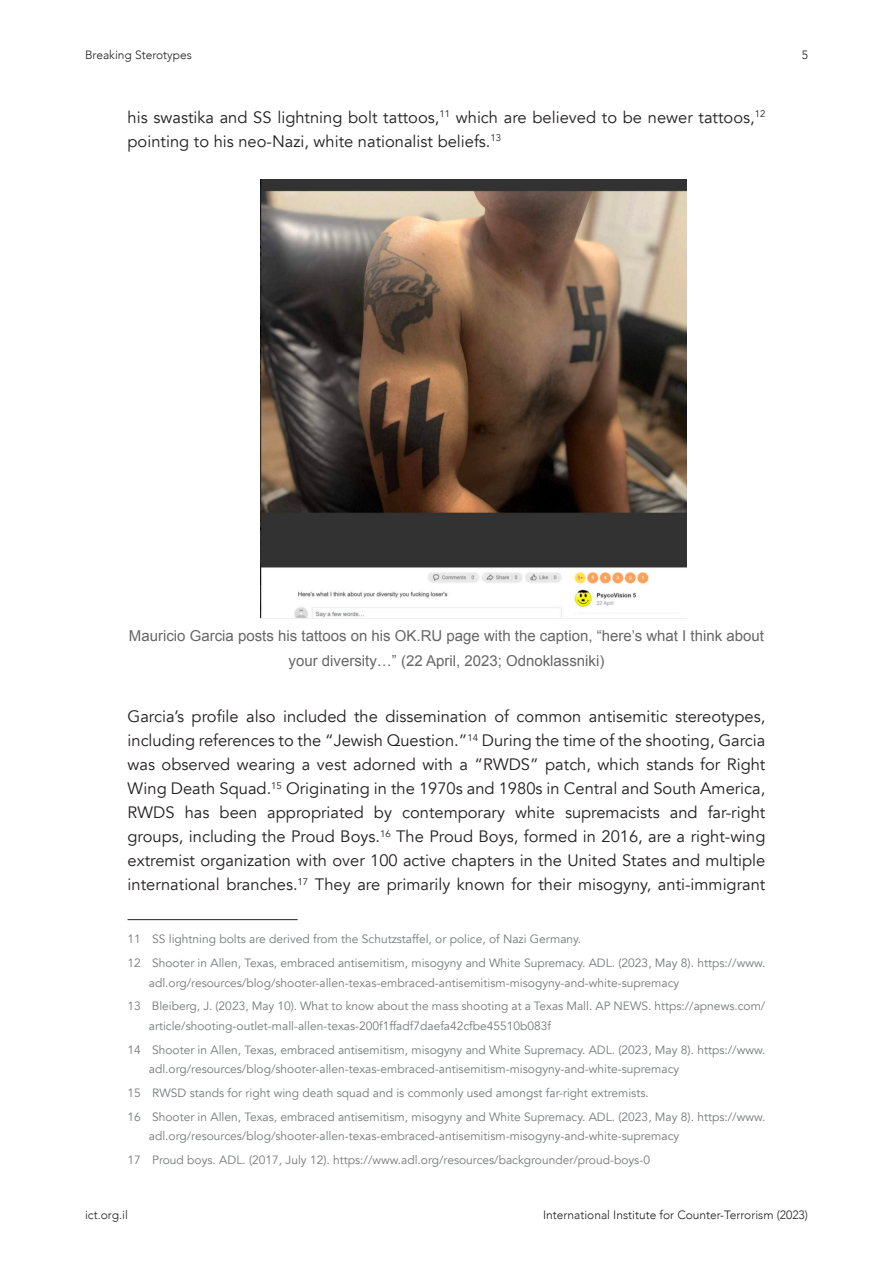
<style>
.page{position:relative;width:893px;height:1263px;background:#fff}
.page>*{position:absolute;margin:0;border:0;box-sizing:border-box;transform-origin:0 0}
.Body{font:16.5px/24px "Avenir";color:#231f20}
.Subtitle{font:15px/24.8px "Arial";color:#666;text-align:center}
.Footnotes{font:12px/19.5px "Avenir";color:#76787b}
.t1{font:300 12px "Avenir";color:#231f20}
</style>
<div class="page">
<img style="left:260px;top:180px;width:427px;height:438px">
<hr style="left:128px;top:919px;width:170px;height:1px;background:#231f20">
<p class="t1" style="left:85px;top:48px;width:108px">Breaking Sterotypes</p>
<p class="Body" style="left:128px;top:105px;width:639px">his swastika and SS lightning bolt tattoos,<sup>11</sup> which are believed to be newer tattoos,<sup>12 </sup>pointing to his neo-Nazi, white nationalist beliefs.<sup>13</sup></p>
<p class="t1" style="left:802px;top:48px;width:8px">5</p>
<p class="Subtitle" style="left:129px;top:623px;width:637px">Mauricio Garcia posts his tattoos on his OK.RU page with the caption, “here’s what I think about your diversity…” (22 April, 2023; Odnoklassniki)</p>
<p class="Body" style="left:128px;top:705px;width:639px;text-align:justify">Garcia’s profile also included the dissemination of common antisemitic stereotypes, including references to the “Jewish Question.”<sup>14</sup> During the time of the shooting, Garcia was observed wearing a vest adorned with a “RWDS” patch, which stands for Right Wing Death Squad.<sup>15</sup> Originating in the 1970s and 1980s in Central and South America, RWDS has been appropriated by contemporary white supremacists and far-right groups, including the Proud Boys.<sup>16</sup> The Proud Boys, formed in 2016, are a right-wing extremist organization with over 100 active chapters in the United States and multiple international branches.<sup>17</sup> They are primarily known for their misogyny, anti-immigrant</p>
<p class="Footnotes" style="left:128px;top:930px;width:455px">11 SS lightning bolts are derived from the Schutzstaffel, or police, of Nazi Germany.</p>
<p class="Footnotes" style="left:149px;top:953px;width:618px;text-indent:-21px">12 Shooter in Allen, Texas, embraced antisemitism, misogyny and White Supremacy. ADL. (2023, May 8). https://www. adl.org/resources/blog/shooter-allen-texas-embraced-antisemitism-misogyny-and-white-supremacy</p>
<p class="Footnotes" style="left:149px;top:997px;width:618px;text-indent:-21px">13 Bleiberg, J. (2023, May 10). What to know about the mass shooting at a Texas Mall. AP NEWS. https://apnews.com/ article/shooting-outlet-mall-allen-texas-200f1ffadf7daefa42cfbe45510b083f</p>
<p class="Footnotes" style="left:149px;top:1040px;width:618px;text-indent:-21px">14 Shooter in Allen, Texas, embraced antisemitism, misogyny and White Supremacy. ADL. (2023, May 8). https://www. adl.org/resources/blog/shooter-allen-texas-embraced-antisemitism-misogyny-and-white-supremacy</p>
<p class="Footnotes" style="left:128px;top:1083px;width:523px">15 RWSD stands for right wing death squad and is commonly used amongst far-right extremists.</p>
<p class="Footnotes" style="left:149px;top:1107px;width:618px;text-indent:-21px">16 Shooter in Allen, Texas, embraced antisemitism, misogyny and White Supremacy. ADL. (2023, May 8). https://www. adl.org/resources/blog/shooter-allen-texas-embraced-antisemitism-misogyny-and-white-supremacy</p>
<p class="Footnotes" style="left:128px;top:1150px;width:524px">17 Proud boys. ADL. (2017, July 12). https://www.adl.org/resources/backgrounder/proud-boys-0</p>
<p class="t1" style="left:85px;top:1208px;width:44px">ict.org.il</p>
<p class="t1" style="left:543px;top:1208px;width:266px">International Institute for Counter-Terrorism (2023)</p>
</div>
